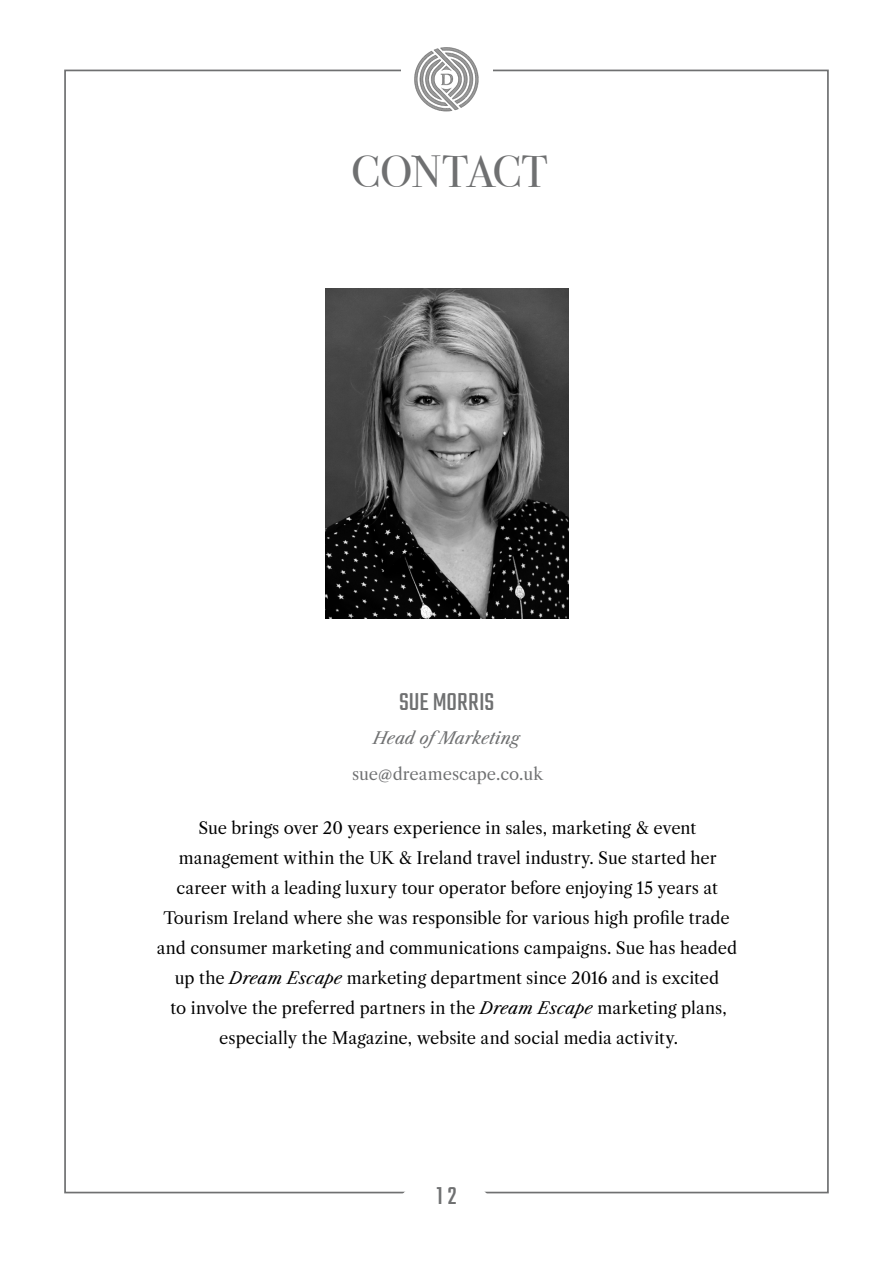
<style>
.page{position:relative;width:893px;height:1263px;background:#fff}
.page>*{position:absolute;margin:0;border:0;box-sizing:border-box;transform-origin:0 0}
.Heading_30{font:45px "Bodoni Svty Two ITCTT";letter-spacing:-.01em;color:#6f7071}
.Table_Heading_18{font:27px "Teko";color:#6f7071}
.Text_11{font:16.5px/30px "Libre Caslon Text";color:#000;text-align:center}
.Lead_Italic{font:16.5px "Libre Caslon Text";color:#6f7071}
.Lead_Italic-2{font:italic 16.5px "Libre Caslon Text";letter-spacing:-.005em;color:#6f7071}
.s1{font-style:italic}
</style>
<div class="page">
<img style="left:326px;top:289px;width:243px;height:330px">
<svg style="left:384px;top:1191px;width:125px;height:3px"></svg>
<img style="left:328px;top:47px;width:236px;height:65px">
<p class="Heading_30" style="left:351px;top:135px;width:198px">CONTACT</p>
<p class="Table_Heading_18" style="left:399px;top:686px;width:97px">SUE MORRIS</p>
<p class="Lead_Italic-2" style="left:373px;top:728px;width:148px">Head ofMarketing</p>
<p class="Lead_Italic" style="left:352px;top:764px;width:193px">sue@dreamescape.co.uk</p>
<p class="Text_11" style="left:157px;top:813px;width:582px">Sue brings over 20 years experience in sales, marketing &amp; event management within the UK &amp; Ireland travel industry. Sue started her career with a leading luxury tour operator before enjoying 15 years at Tourism Ireland where she was responsible for various high profile trade and consumer marketing and communications campaigns. Sue has headed up the <span class="s1">Dream Escape</span> marketing department since 2016 and is excited<br>to involve the preferred partners in the <span class="s1">Dream Escape</span> marketing plans, especially the Magazine, website and social media activity.</p>
<p class="Table_Heading_18" style="left:436px;top:1181px;width:22px">12</p>
</div>
